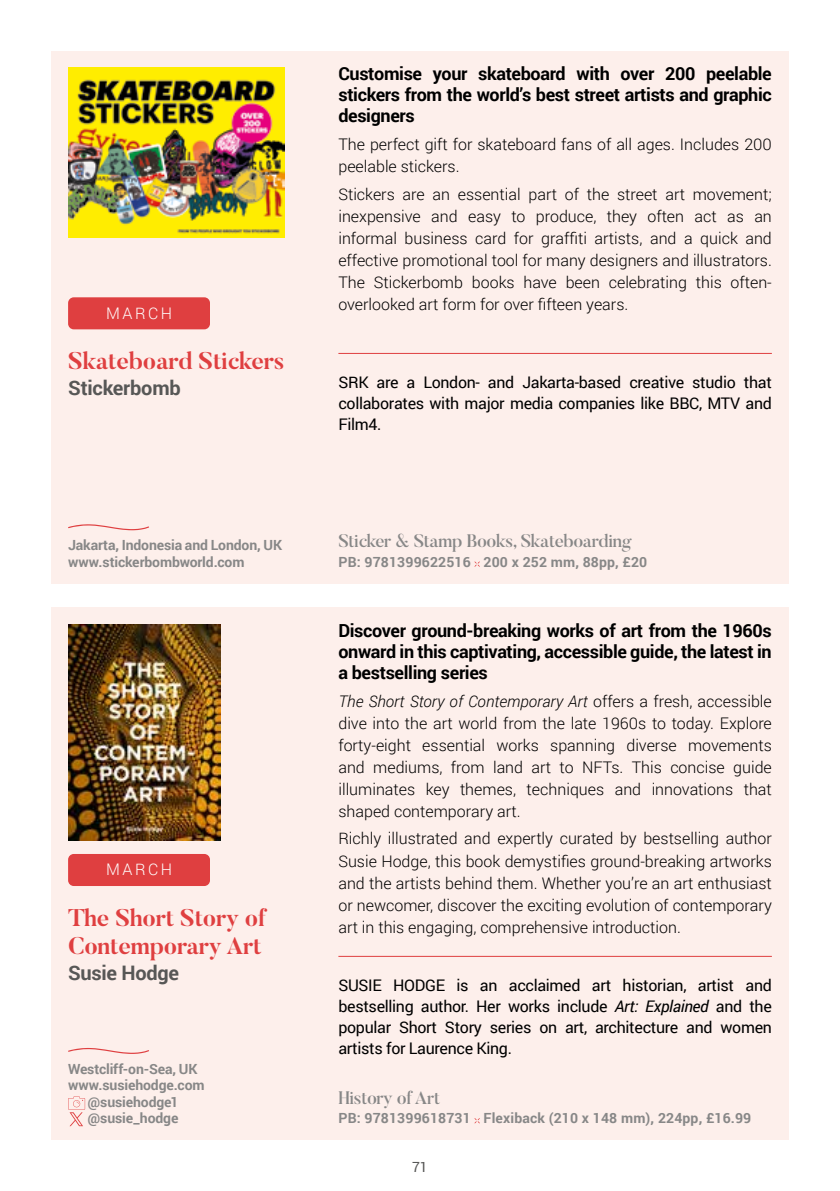
<style>
.page{position:relative;width:840px;height:1191px;background:#fff}
.page>*{position:absolute;margin:0;border:0;box-sizing:border-box;transform-origin:0 0}
.t1{font:700 24px/28.8px "Butler";letter-spacing:-.01em;color:#df3f40}
.t2{font:700 20px "Roboto";letter-spacing:-.01em;color:#575756}
.t3{font:700 18px/21px "Roboto";letter-spacing:-.02em;color:#000;text-align:justify}
.t4{font:500 18px "Butler";letter-spacing:-.02em;color:#878787}
.t5{font:300 16px/22px "Roboto";color:#000;text-align:justify}
.t6{font:16px/21px "Roboto";letter-spacing:-.02em;color:#000;text-align:justify}
.t7{font:300 16px "Roboto";letter-spacing:.155em;color:#fff}
.t8{font:700 14px/16.4px "Roboto";letter-spacing:-.005em;color:#878787}
.t9{font:14px "Roboto";color:#575756}
.s1{font-style:italic}
</style>
<div class="page">
<div style="left:51px;top:51px;width:737px;height:532px;background:#fdefeb"></div>
<div style="left:68px;top:297px;width:142px;height:32px;background:#df3f40;border-radius:6px"></div>
<img style="left:68px;top:68px;width:217px;height:170px">
<svg style="left:68px;top:524px;width:81px;height:6px"></svg>
<hr style="left:338px;top:353px;width:433px;height:1px;background:#df3f40">
<svg style="left:474px;top:561px;width:5px;height:6px"></svg>
<div style="left:51px;top:607px;width:737px;height:533px;background:#fdefeb"></div>
<div style="left:68px;top:854px;width:142px;height:32px;background:#df3f40;border-radius:6px"></div>
<img style="left:68px;top:624px;width:152px;height:216px">
<svg style="left:68px;top:1048px;width:81px;height:6px"></svg>
<hr style="left:338px;top:956px;width:433px;height:1px;background:#df3f40">
<svg style="left:474px;top:1118px;width:5px;height:5px"></svg>
<svg style="left:68px;top:1096px;width:17px;height:30px"></svg>
<p class="t7" style="left:106px;top:302px;width:67px">MARCH</p>
<h1 class="t1" style="left:68px;top:346px;width:218px">Skateboard Stickers</h1>
<p class="t2" style="left:68px;top:373px;width:114px">Stickerbomb</p>
<p class="t8" style="left:68px;top:536px;width:215px">Jakarta, Indonesia and London, UK www.stickerbombworld.com</p>
<p class="t7" style="left:106px;top:858px;width:67px">MARCH</p>
<h1 class="t1" style="left:68px;top:903px;width:199px">The Short Story of<br>Contemporary Art</h1>
<p class="t2" style="left:68px;top:958px;width:113px">Susie Hodge</p>
<p class="t8" style="left:68px;top:1060px;width:138px;text-align:center">Westcliff-on-Sea, UK www.susiehodge.com @susiehodge1 @susie_hodge</p>
<p class="t3" style="left:338px;top:63px;width:434px">Customise your skateboard with over 200 peelable stickers from the world’s best street artists and graphic designers</p>
<p class="t5" style="left:338px;top:133px;width:434px">The perfect gift for skateboard fans of all ages. Includes 200 peelable stickers.</p>
<p class="t5" style="left:338px;top:183px;width:435px">Stickers are an essential part of the street art movement; inexpensive and easy to produce, they often act as an informal business card for graffiti artists, and a quick and effective promotional tool for many designers and illustrators.<br>The Stickerbomb books have been celebrating this often&shy;overlooked art form for over fifteen years.</p>
<p class="t6" style="left:338px;top:371px;width:435px">SRK are a London- and Jakarta-based creative studio that collaborates with major media companies like BBC, MTV and Film4.</p>
<p class="t4" style="left:338px;top:529px;width:295px">Sticker &amp; Stamp Books, Skateboarding</p>
<p class="t8" style="left:338px;top:553px;width:310px">PB: 9781399622516 200 x 252 mm, 88pp, £20</p>
<p class="t3" style="left:338px;top:619px;width:434px">Discover ground-breaking works of art from the 1960s onward in this captivating, accessible guide, the latest in a bestselling series</p>
<p class="t5" style="left:338px;top:689px;width:435px"><span class="s1">The Short Story of Contemporary Art</span> offers a fresh, accessible dive into the art world from the late 1960s to today. Explore forty-eight essential works spanning diverse movements and mediums, from land art to NFTs. This concise guide illuminates key themes, techniques and innovations that shaped contemporary art.</p>
<p class="t5" style="left:338px;top:827px;width:435px">Richly illustrated and expertly curated by bestselling author Susie Hodge, this book demystifies ground-breaking artworks and the artists behind them. Whether you’re an art enthusiast or newcomer, discover the exciting evolution of contemporary art in this engaging, comprehensive introduction.</p>
<p class="t6" style="left:338px;top:974px;width:435px">SUSIE HODGE is an acclaimed art historian, artist and bestselling author. Her works include <span class="s1">Art: Explained</span> and the popular Short Story series on art, architecture and women artists for Laurence King.</p>
<p class="t4" style="left:338px;top:1086px;width:103px">History of Art</p>
<p class="t8" style="left:338px;top:1109px;width:414px">PB: 9781399618731 Flexiback (210 x 148 mm), 224pp, £16.99</p>
<p class="t9" style="left:412px;top:1156px;width:17px">71</p>
</div>
